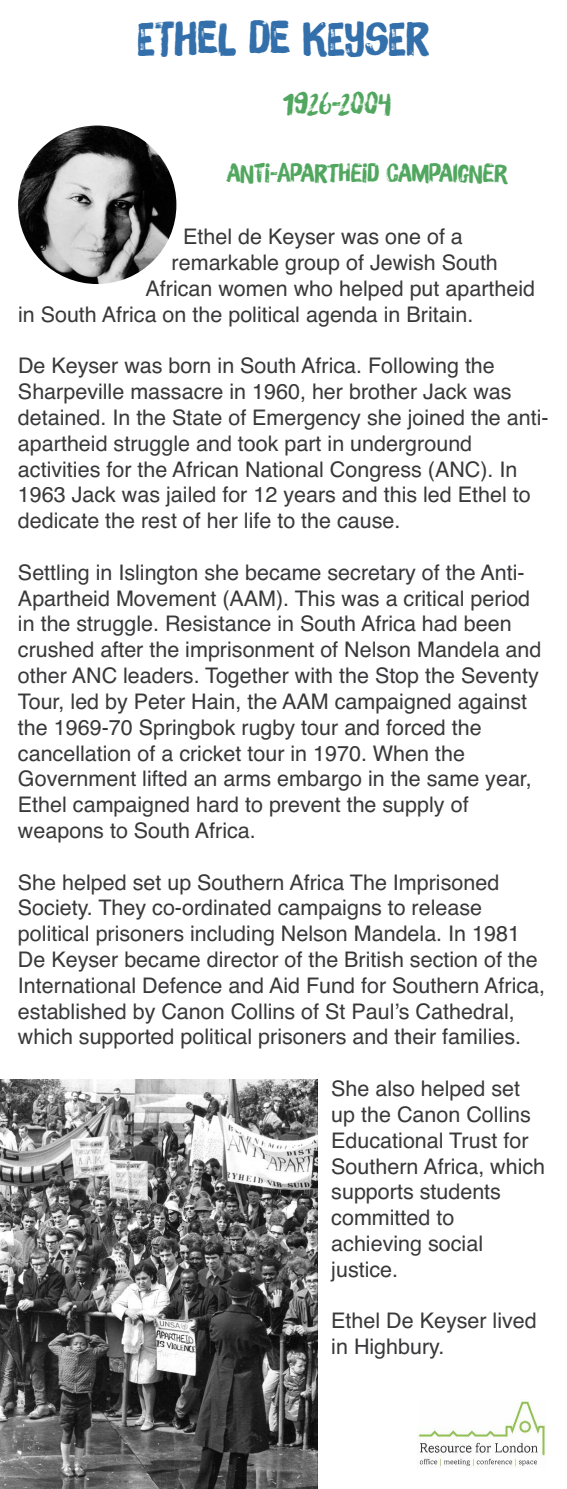
<style>
.page{position:relative;width:567px;height:1489px;background:#fff}
.page>*{position:absolute;margin:0;border:0;box-sizing:border-box;transform-origin:0 0}
.t1{font:45px "Brush Up";color:#336faa}
.t2{font:30px "Brush Up";color:#51a75f}
.t3{font:25px "Brush Up";color:#51a75f}
.t4{font:21.5px/25.8px "Helvetica";color:#39383a}
</style>
<div class="page">
<img style="left:417px;top:1401px;width:129px;height:66px">
<img style="left:0;top:1079px;width:318px;height:409px">
<img style="left:18px;top:125px;width:158px;height:159px;border-radius:50%">
<h1 class="t1" style="left:137px;top:20px;width:294px">ETHEL DE KEYSER</h1>
<h2 class="t2" style="left:283px;top:91px;width:110px">1926-2004</h2>
<p class="t3" style="left:226px;top:163px;width:282px">ANTI-APARTHEID CAMPAIGNER</p>
<p class="t4" style="left:183px;top:224px;width:281px">Ethel de Keyser was one of a</p>
<p class="t4" style="left:172px;top:250px;width:328px">remarkable group of Jewish South</p>
<p class="t4" style="left:146px;top:275px;width:391px">African women who helped put apartheid</p>
<p class="t4" style="left:18px;top:301px;width:457px">in South Africa on the political agenda in Britain.</p>
<p class="t4" style="left:18px;top:353px;width:532px">De Keyser was born in South Africa. Following the Sharpeville massacre in 1960, her brother Jack was detained. In the State of Emergency she joined the anti&shy;apartheid struggle and took part in underground activities for the African National Congress (ANC). In 1963 Jack was jailed for 12 years and this led Ethel to dedicate the rest of her life to the cause.</p>
<p class="t4" style="left:18px;top:559px;width:525px">Settling in Islington she became secretary of the Anti-Apartheid Movement (AAM). This was a critical period in the struggle. Resistance in South Africa had been crushed after the imprisonment of Nelson Mandela and other ANC leaders. Together with the Stop the Seventy Tour, led by Peter Hain, the AAM campaigned against the 1969-70 Springbok rugby tour and forced the cancellation of a cricket tour in 1970. When the Government lifted an arms embargo in the same year, Ethel campaigned hard to prevent the supply of weapons to South Africa.</p>
<p class="t4" style="left:18px;top:869px;width:529px">She helped set up Southern Africa The Imprisoned Society. They co-ordinated campaigns to release political prisoners including Nelson Mandela. In 1981<br>De Keyser became director of the British section of the International Defence and Aid Fund for Southern Africa, established by Canon Collins of St Paul’s Cathedral, which supported political prisoners and their families.</p>
<p class="t4" style="left:331px;top:1075px;width:215px">She also helped set up the Canon Collins<br>Educational Trust for<br>Southern Africa, which supports students committed to achieving social justice.</p>
<p class="t4" style="left:331px;top:1307px;width:207px">Ethel De Keyser lived in Highbury.</p>
</div>
